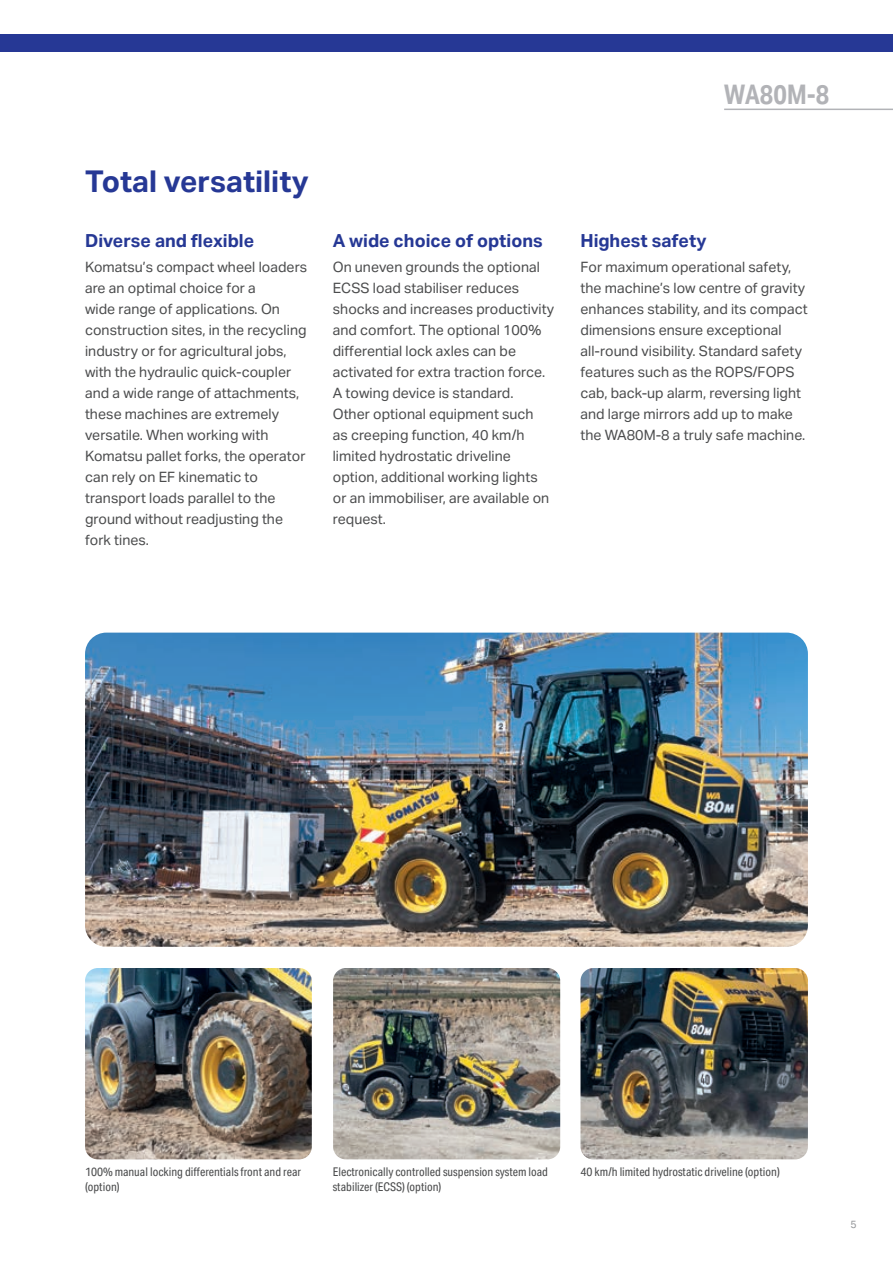
<style>
.page{position:relative;width:893px;height:1263px;background:#fff}
.page>*{position:absolute;margin:0;border:0;box-sizing:border-box;transform-origin:0 0}
.t1{font:700 30px "Aktiv Grotesk";color:#263895}
.t2{font:700 27px "Aktiv Grotesk Cd";color:#b2b3b7}
.t3{font:700 18px "Aktiv Grotesk";color:#263895}
.t4{font:14.25px/21px "Aktiv Grotesk";color:#4b4c4d}
.t5{font:12px/15px "Aktiv Grotesk Cd";color:#4b4c4d}
.t6{font:10.5px "Aktiv Grotesk";color:#939598}
</style>
<div class="page">
<img style="left:85px;top:633px;width:723px;height:314px">
<img style="left:333px;top:968px;width:227px;height:191px">
<img style="left:85px;top:968px;width:227px;height:191px">
<img style="left:580px;top:968px;width:228px;height:191px">
<div style="left:0;top:34px;width:893px;height:17px;background:#263895"></div>
<hr style="left:724px;top:109px;width:169px;height:1px;background:#b2b3b7">
<h1 class="t1" style="left:85px;top:164px;width:225px">Total versatility</h1>
<p class="t3" style="left:85px;top:230px;width:171px">Diverse and flexible</p>
<p class="t4" style="left:85px;top:257px;width:224px">Komatsu’s compact wheel loaders are an optimal choice for a<br>wide range of applications. On construction sites, in the recycling industry or for agricultural jobs, with the hydraulic quick-coupler and a wide range of attachments, these machines are extremely versatile. When working with<br>Komatsu pallet forks, the operator can rely on EF kinematic to transport loads parallel to the ground without readjusting the fork tines.</p>
<p class="t3" style="left:333px;top:230px;width:212px">A wide choice of options</p>
<p class="t4" style="left:333px;top:257px;width:223px">On uneven grounds the optional<br>ECSS load stabiliser reduces shocks and increases productivity and comfort. The optional 100% differential lock axles can be activated for extra traction force.<br>A towing device is standard.<br>Other optional equipment such<br>as creeping function, 40 km/h limited hydrostatic driveline option, additional working lights or an immobiliser, are available on request.</p>
<h2 class="t2" style="left:724px;top:79px;width:107px">WA80M-8</h2>
<p class="t3" style="left:580px;top:230px;width:128px">Highest safety</p>
<p class="t4" style="left:580px;top:257px;width:229px">For maximum operational safety, the machine’s low centre of gravity enhances stability, and its compact dimensions ensure exceptional all-round visibility. Standard safety features such as the ROPS/FOPS cab, back-up alarm, reversing light and large mirrors add up to make the WA80M-8 a truly safe machine.</p>
<p class="t5" style="left:85px;top:1165px;width:217px">100% manual locking differentials front and rear (option)</p>
<p class="t5" style="left:333px;top:1165px;width:217px">Electronically controlled suspension system load</p>
<p class="t5" style="left:580px;top:1165px;width:201px">40 km/h limited hydrostatic driveline (option)</p>
<p class="t5" style="left:333px;top:1180px;width:110px">stabilizer (ECSS) (option)</p>
<p class="t6" style="left:850px;top:1218px;width:8px">5</p>
</div>
